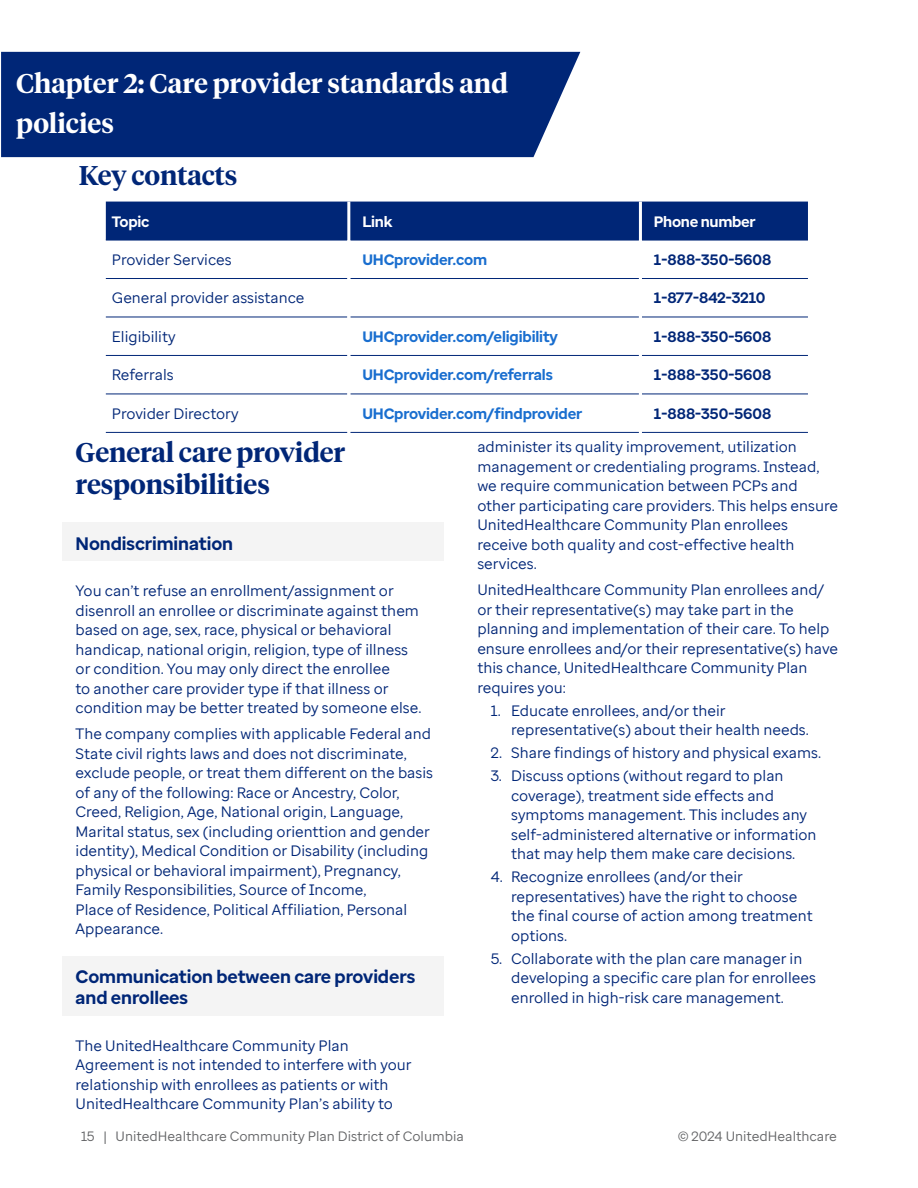
<style>
.page{position:relative;width:918px;height:1188px;background:#fff}
.page>*{position:absolute;margin:0;border:0;box-sizing:border-box;transform-origin:0 0}
.BLUE_MAIN_HEADER_NEW{font:600 27px/32.4px "UHC Serif Headline";letter-spacing:-.005em;color:#002677}
.BLUE_CHAPTER_HEADLINE{font:600 27px/40.5px "UHC Serif Headline";color:#fff}
.BLUE_SUBHEAD_NEW{font:700 18px/21.6px "Enterprise Sans";letter-spacing:-.005em;color:#002677}
.BODY{font:15px/19.5px "Enterprise Sans";color:#002677}
.BODY-2{font:700 15px "Enterprise Sans";letter-spacing:-.01em;color:#196ecf}
.Body{font:15px "Enterprise Sans";color:#002677}
.BODY-3{font:700 15px "Enterprise Sans";color:#002677}
.t1{font:700 15px "Enterprise Sans";letter-spacing:-.02em;color:#fff}
.Body-2{font:700 15px "Enterprise Sans";color:#002677}
.t2{font:13.5px "Enterprise Sans";color:#636466}
</style>
<div class="page">
<div style="left:1px;top:52px;width:579px;height:105px;background:#002677"></div>
<div style="left:62px;top:522px;width:381px;height:39px;background:#f4f4f4"></div>
<div style="left:62px;top:956px;width:381px;height:60px;background:#f4f4f4"></div>
<div style="left:106px;top:202px;width:702px;height:38px;background:#002677"></div>
<hr style="left:106px;top:240px;width:241px;height:1px;background:#002677">
<hr style="left:350px;top:240px;width:289px;height:1px;background:#002677">
<hr style="left:642px;top:240px;width:166px;height:1px;background:#002677">
<hr style="left:106px;top:278px;width:241px;height:1px;background:#002677">
<hr style="left:350px;top:278px;width:289px;height:1px;background:#002677">
<hr style="left:642px;top:278px;width:166px;height:1px;background:#002677">
<hr style="left:106px;top:317px;width:241px;height:1px;background:#002677">
<hr style="left:106px;top:355px;width:241px;height:1px;background:#002677">
<hr style="left:350px;top:317px;width:289px;height:1px;background:#002677">
<hr style="left:350px;top:355px;width:289px;height:1px;background:#002677">
<hr style="left:642px;top:317px;width:166px;height:1px;background:#002677">
<hr style="left:642px;top:355px;width:166px;height:1px;background:#002677">
<hr style="left:106px;top:394px;width:241px;height:1px;background:#002677">
<hr style="left:350px;top:394px;width:289px;height:1px;background:#002677">
<hr style="left:642px;top:394px;width:166px;height:1px;background:#002677">
<hr style="left:347px;top:202px;width:3px;height:38px;background:#fff">
<hr style="left:639px;top:202px;width:3px;height:38px;background:#fff">
<hr style="left:106px;top:432px;width:241px;height:1px;background:#002677">
<hr style="left:350px;top:432px;width:289px;height:1px;background:#002677">
<hr style="left:642px;top:432px;width:166px;height:1px;background:#002677">
<p class="BLUE_CHAPTER_HEADLINE" style="left:16px;top:62px;width:493px">Chapter 2: Care provider standards and policies</p>
<p class="BLUE_MAIN_HEADER_NEW" style="left:79px;top:158px;width:160px">Key contacts</p>
<p class="t1" style="left:112px;top:211px;width:39px">Topic</p>
<p class="t1" style="left:362px;top:211px;width:32px">Link</p>
<p class="t1" style="left:654px;top:211px;width:103px">Phone number</p>
<p class="Body" style="left:112px;top:250px;width:121px">Provider Services</p>
<p class="BODY-2" style="left:362px;top:250px;width:127px">UHCprovider.com</p>
<p class="BODY-3" style="left:654px;top:250px;width:119px">1-888-350-5608</p>
<p class="Body" style="left:112px;top:288px;width:194px">General provider assistance</p>
<p class="Body-2" style="left:654px;top:288px;width:113px">1-877-842-3210</p>
<p class="Body" style="left:112px;top:327px;width:65px">Eligibility</p>
<p class="BODY-2" style="left:362px;top:327px;width:197px">UHCprovider.com/eligibility</p>
<p class="BODY-3" style="left:654px;top:327px;width:119px">1-888-350-5608</p>
<p class="Body" style="left:112px;top:365px;width:63px">Referrals</p>
<p class="BODY-2" style="left:362px;top:365px;width:192px">UHCprovider.com/referrals</p>
<p class="BODY-3" style="left:654px;top:365px;width:119px">1-888-350-5608</p>
<p class="Body" style="left:112px;top:404px;width:128px">Provider Directory</p>
<p class="BODY-2" style="left:362px;top:404px;width:221px">UHCprovider.com/fndprovider</p>
<p class="BODY-3" style="left:654px;top:404px;width:119px">1-888-350-5608</p>
<p class="BLUE_MAIN_HEADER_NEW" style="left:76px;top:435px;width:271px">General care provider responsibilities</p>
<p class="BLUE_SUBHEAD_NEW" style="left:76px;top:532px;width:159px">Nondiscrimination</p>
<p class="BODY" style="left:76px;top:581px;width:347px">You can’t refuse an enrollment/assignment or disenroll an enrollee or discriminate against them based on age, sex, race, physical or behavioral handicap, national origin, religion, type of illness or condition. You may only direct the enrollee<br>to another care provider type if that illness or condition may be better treated by someone else.</p>
<p class="BODY" style="left:76px;top:724px;width:359px">The company complies with applicable Federal and State civil rights laws and does not discriminate, exclude people, or treat them different on the basis of any of the following: Race or Ancestry, Color, Creed, Religion, Age, National origin, Language, Marital status, sex (including orienttion and gender identity), Medical Condition or Disability (including physical or behavioral impairment), Pregnancy, Family Responsibilities, Source of Income,<br>Place of Residence, Political Affiliation, Personal Appearance.</p>
<p class="BLUE_SUBHEAD_NEW" style="left:76px;top:966px;width:341px">Communication between care providers and enrollees</p>
<p class="BODY" style="left:76px;top:1036px;width:337px">The UnitedHealthcare Community Plan Agreement is not intended to interfere with your relationship with enrollees as patients or with UnitedHealthcare Community Plan’s ability to</p>
<p class="BODY" style="left:477px;top:437px;width:362px">administer its quality improvement, utilization management or credentialing programs. Instead, we require communication between PCPs and other participating care providers. This helps ensure UnitedHealthcare Community Plan enrollees receive both quality and cost-effective health services.</p>
<p class="BODY" style="left:477px;top:580px;width:362px">UnitedHealthcare Community Plan enrollees and/ or their representative(s) may take part in the planning and implementation of their care. To help ensure enrollees and/or their representative(s) have this chance, UnitedHealthcare Community Plan requires you:</p>
<p class="BODY" style="left:511px;top:701px;width:299px;text-indent:-20px">1. Educate enrollees, and/or their representative(s) about their health needs.</p>
<p class="BODY" style="left:491px;top:743px;width:332px">2. Share findings of history and physical exams.</p>
<p class="BODY" style="left:511px;top:766px;width:307px;text-indent:-20px">3. Discuss options (without regard to plan coverage), treatment side effects and symptoms management. This includes any self-administered alternative or information that may help them make care decisions.</p>
<p class="BODY" style="left:511px;top:867px;width:303px;text-indent:-20px">4. Recognize enrollees (and/or their representatives) have the right to choose the final course of action among treatment options.</p>
<p class="BODY" style="left:511px;top:949px;width:306px;text-indent:-20px">5. Collaborate with the plan care manager in developing a specific care plan for enrollees enrolled in high-risk care management.</p>
<p class="t2" style="left:81px;top:1128px;width:384px">15 | UnitedHealthcare Community Plan District of Columbia</p>
<p class="t2" style="left:678px;top:1128px;width:161px">© 2024 UnitedHealthcare</p>
</div>
